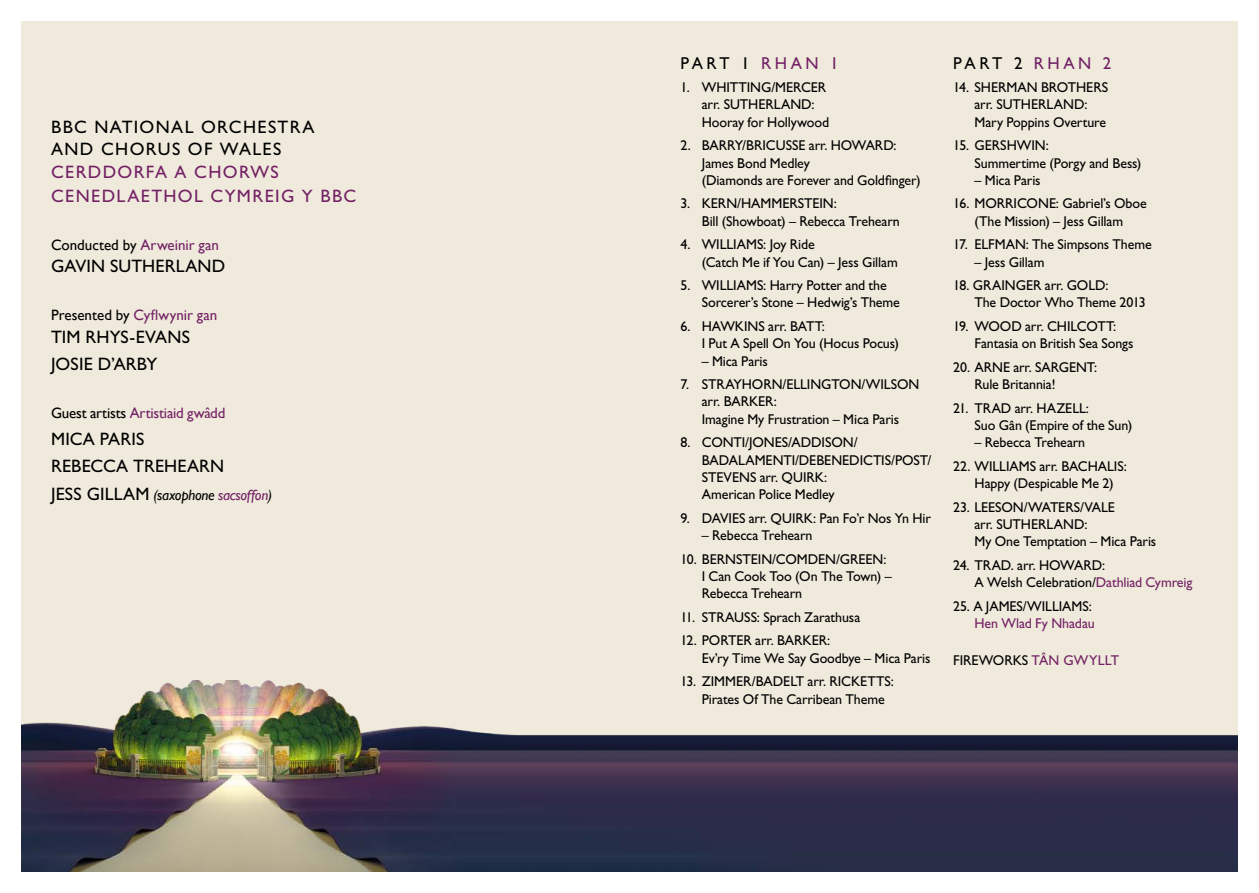
<style>
.page{position:relative;width:1259px;height:893px;background:#fff}
.page>*{position:absolute;margin:0;border:0;box-sizing:border-box;transform-origin:0 0}
.t1{font:18px/27px "P Gill Sans";letter-spacing:.015em;color:#000}
.t2{font:18px/24px "P Gill Sans";letter-spacing:.075em;color:#742165}
.t3{font:18px/22.5px "P Gill Sans";letter-spacing:.075em;color:#000}
.t4{font:17.25px "P Gill Sans";letter-spacing:.21em;color:#000}
.t5{font:15px "Gill Sans";letter-spacing:-.005em;color:#000}
.t6{font:italic 15px "Gill Sans";letter-spacing:-.02em;color:#000}
.t7{font:15px "Gill Sans";color:#742165}
.t8{font:14.25px/17.2px "P Gill Sans";letter-spacing:-.005em;color:#000}
.t9{font:14.25px/17.2px "Gill Sans";letter-spacing:-.01em;color:#000}
.t10{font:14.25px "P Gill Sans";letter-spacing:-.005em;color:#742165}
.s1{color:#742165}
.s2{color:#000}
.s3{font-family:"P Gill Sans";font-style:normal;font-size:18px}
</style>
<div class="page">
<div style="left:21px;top:21px;width:1216px;height:851px;background:#efeadc"></div>
<img style="left:21px;top:680px;width:1216px;height:192px">
<p class="t3" style="left:51px;top:116px;width:265px">BBC NATIONAL ORCHESTRA<br>AND CHORUS OF WALES</p>
<p class="t2" style="left:51px;top:160px;width:307px">CERDDORFA A CHORWS<br>CENEDLAETHOL CYMREIG Y BBC</p>
<p class="t5" style="left:51px;top:236px;width:169px">Conducted by <span class="s1">Arweinir gan</span></p>
<p class="t1" style="left:51px;top:253px;width:176px">GAVIN SUTHERLAND</p>
<p class="t7" style="left:51px;top:307px;width:168px"><span class="s2">Presented by</span> Cyflwynir gan</p>
<p class="t1" style="left:51px;top:323px;width:140px">TIM RHYS-EVANS<br>JOSIE D’ARBY</p>
<p class="t5" style="left:51px;top:404px;width:176px">Guest artists <span class="s1">Artistiaid</span> <span class="s1">gwâdd</span></p>
<p class="t1" style="left:51px;top:425px;width:175px">MICA PARIS<br>REBECCA TREHEARN</p>
<p class="t6" style="left:51px;top:487px;width:222px"><span class="s3">JESS GILLAM</span> (saxophone <span class="s1">sacsoffon</span>)</p>
<p class="t4" style="left:680px;top:53px;width:160px">PART 1 <span class="s1">RHAN 1</span></p>
<p class="t8" style="left:702px;top:79px;width:126px;text-indent:-21px">1. WHITTING/MERCER arr. SUTHERLAND:</p>
<p class="t9" style="left:702px;top:113px;width:129px">Hooray for Hollywood</p>
<p class="t8" style="left:680px;top:137px;width:218px">2. BARRY/BRICUSSE arr. HOWARD:</p>
<p class="t9" style="left:702px;top:154px;width:220px">James Bond Medley<br>(Diamonds are Forever and Goldfinger)</p>
<p class="t8" style="left:680px;top:195px;width:158px">3. KERN/HAMMERSTEIN:</p>
<p class="t9" style="left:702px;top:212px;width:200px">Bill (Showboat) – Rebecca Trehearn</p>
<p class="t8" style="left:702px;top:236px;width:197px;text-indent:-21px">4. WILLIAMS: Joy Ride<br>(Catch Me if You Can) – Jess Gillam</p>
<p class="t8" style="left:702px;top:277px;width:199px;text-indent:-21px">5. WILLIAMS: Harry Potter and the<br>Sorcerer’s Stone – Hedwig’s Theme</p>
<p class="t8" style="left:702px;top:318px;width:199px;text-indent:-21px">6. HAWKINS arr. BATT:<br>I Put A Spell On You (Hocus Pocus)</p>
<p class="t8" style="left:702px;top:352px;width:68px">– Mica Paris</p>
<p class="t8" style="left:702px;top:376px;width:219px;text-indent:-21px">7. STRAYHORN/ELLINGTON/WILSON arr. BARKER:<br>Imagine My Frustration – Mica Paris</p>
<p class="t8" style="left:702px;top:434px;width:231px;text-indent:-21px">8. CONTI/JONES/ADDISON/<br>BADALAMENTI/DEBENEDICTIS/POST/<br>STEVENS arr. QUIRK:<br>American Police Medley</p>
<p class="t8" style="left:680px;top:509px;width:252px">9. DAVIES arr. QUIRK: Pan Fo’r Nos Yn Hir</p>
<p class="t8" style="left:702px;top:526px;width:112px">– Rebecca Trehearn</p>
<p class="t8" style="left:702px;top:550px;width:191px;text-indent:-21px">10. BERNSTEIN/COMDEN/GREEN:<br>I Can Cook Too (On The Town) –<br>Rebecca Trehearn</p>
<p class="t8" style="left:680px;top:608px;width:181px">11. STRAUSS: Sprach Zarathusa</p>
<p class="t8" style="left:702px;top:632px;width:230px;text-indent:-21px">12. PORTER arr. BARKER:<br>Ev’ry Time We Say Goodbye – Mica Paris</p>
<p class="t8" style="left:702px;top:673px;width:193px;text-indent:-21px">13. ZIMMER/BADELT arr. RICKETTS:<br>Pirates Of The Carribean Theme</p>
<p class="t4" style="left:953px;top:53px;width:159px">PART 2 <span class="s1">RHAN 2</span></p>
<p class="t8" style="left:974px;top:79px;width:135px;text-indent:-21px">14. SHERMAN BROTHERS arr. SUTHERLAND:<br>Mary Poppins Overture</p>
<p class="t8" style="left:974px;top:137px;width:168px;text-indent:-21px">15. GERSHWIN:<br>Summertime (Porgy and Bess)</p>
<p class="t8" style="left:974px;top:171px;width:68px">– Mica Paris</p>
<p class="t8" style="left:953px;top:195px;width:195px;text-align:center">16. MORRICONE: Gabriel’s Oboe (The Mission) – Jess Gillam</p>
<p class="t8" style="left:953px;top:236px;width:200px">17. ELFMAN: The Simpsons Theme</p>
<p class="t8" style="left:974px;top:253px;width:71px">– Jess Gillam</p>
<p class="t8" style="left:974px;top:277px;width:173px;text-indent:-21px">18. GRAINGER arr. GOLD:<br>The Doctor Who Theme 2013</p>
<p class="t8" style="left:974px;top:318px;width:161px;text-indent:-21px">19. WOOD arr. CHILCOTT:<br>Fantasia on British Sea Songs</p>
<p class="t8" style="left:974px;top:358px;width:124px;text-indent:-21px">20. ARNE arr. SARGENT:<br>Rule Britannia!</p>
<p class="t8" style="left:974px;top:399px;width:159px;text-indent:-21px">21. TRAD arr. HAZELL:<br>Suo Gân (Empire of the Sun)</p>
<p class="t8" style="left:974px;top:434px;width:112px">– Rebecca Trehearn</p>
<p class="t8" style="left:953px;top:457px;width:175px;text-align:center">22. WILLIAMS arr. BACHALIS:<br>Happy (Despicable Me 2)</p>
<p class="t8" style="left:974px;top:498px;width:183px;text-indent:-21px">23. LEESON/WATERS/VALE<br>arr. SUTHERLAND:<br>My One Temptation – Mica Paris</p>
<p class="t8" style="left:974px;top:556px;width:219px;text-indent:-21px">24. TRAD. arr. HOWARD:<br>A Welsh Celebration/<span class="s1">Dathliad Cymreig</span></p>
<p class="t8" style="left:953px;top:597px;width:140px">25. A JAMES/WILLIAMS:</p>
<p class="t10" style="left:974px;top:615px;width:122px">Hen Wlad Fy Nhadau</p>
<p class="t8" style="left:953px;top:651px;width:167px">FIREWORKS <span class="s1">TÂN GWYLLT</span></p>
</div>
